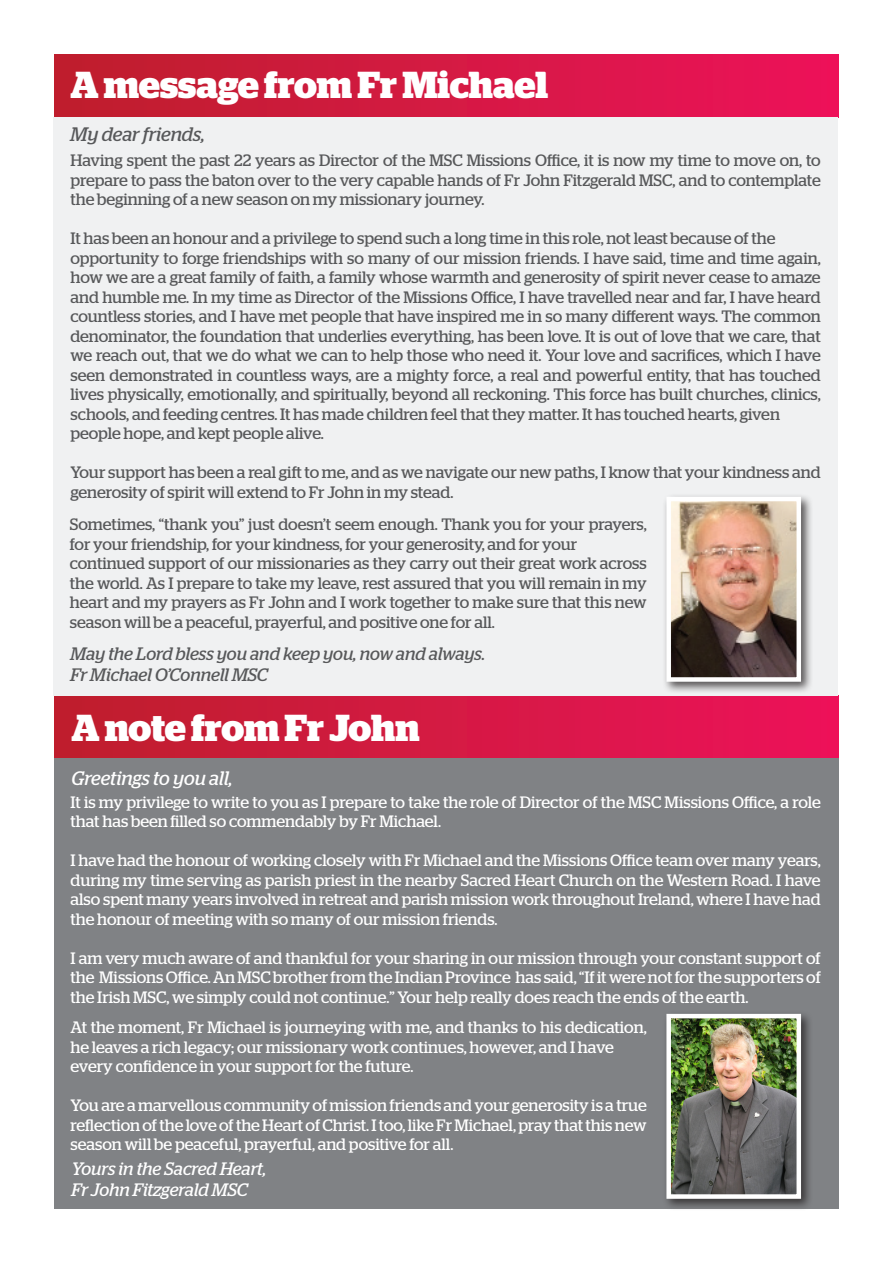
<style>
.page{position:relative;width:893px;height:1263px;background:#fff}
.page>*{position:absolute;margin:0;border:0;box-sizing:border-box;transform-origin:0 0}
.t1{font:700 37.5px "Stag";letter-spacing:-.005em;color:#fff}
.t2{font:italic 19.5px "Stag";color:#fff}
.t3{font:italic 19.5px "Stag";color:#57585a}
.t4{font:italic 18px "Stag";letter-spacing:-.005em;color:#57585a}
.t5{font:italic 18px "Stag";letter-spacing:-.005em;color:#fff}
.t6{font:16.5px/19.5px "Stag";letter-spacing:-.005em;color:#57585a;text-align:justify}
.t7{font:16.5px/19.5px "Stag";letter-spacing:-.005em;color:#fff;text-align:justify}
</style>
<div class="page">
<div style="left:54px;top:696px;width:785px;height:63px;background:linear-gradient(to right,#bd1f2c,#ec125a)"></div>
<div style="left:54px;top:54px;width:785px;height:63px;background:linear-gradient(to right,#bd1f2c,#ec125a)"></div>
<div style="left:54px;top:759px;width:785px;height:450px;background:#808285"></div>
<div style="left:53px;top:117px;width:785px;height:579px;background:#f0f1f2"></div>
<div style="left:662px;top:493px;width:152px;height:201px;background:#231f20;opacity:.75"></div>
<img style="left:671px;top:502px;width:125px;height:175px">
<div style="left:666px;top:497px;width:135px;height:185px;border:4px solid #fff"></div>
<div style="left:662px;top:1010px;width:152px;height:201px;background:#231f20;opacity:.75"></div>
<img style="left:671px;top:1019px;width:125px;height:175px">
<div style="left:666px;top:1014px;width:135px;height:185px;border:4px solid #fff"></div>
<p class="t1" style="left:70px;top:63px;width:479px">A message from Fr Michael</p>
<p class="t3" style="left:70px;top:123px;width:136px">My dear friends,</p>
<p class="t6" style="left:70px;top:150px;width:752px">Having spent the past 22 years as Director of the MSC Missions Office, it is now my time to move on, to prepare to pass the baton over to the very capable hands of Fr John Fitzgerald MSC, and to contemplate the beginning of a new season on my missionary journey.</p>
<p class="t6" style="left:70px;top:228px;width:706px">It has been an honour and a privilege to spend such a long time in this role, not least because of the</p>
<p class="t6" style="left:70px;top:248px;width:752px">opportunity to forge friendships with so many of our mission friends. I have said, time and time again, how we are a great family of faith, a family whose warmth and generosity of spirit never cease to amaze and humble me. In my time as Director of the Missions Office, I have travelled near and far, I have heard countless stories, and I have met people that have inspired me in so many different ways. The common denominator, the foundation that underlies everything, has been love. It is out of love that we care, that we reach out, that we do what we can to help those who need it. Your love and sacrifices, which I have seen demonstrated in countless ways, are a mighty force, a real and powerful entity, that has touched lives physically, emotionally, and spiritually, beyond all reckoning. This force has built churches, clinics, schools, and feeding centres. It has made children feel that they matter. It has touched hearts, given</p>
<p class="t6" style="left:70px;top:423px;width:255px">people hope, and kept people alive.</p>
<p class="t6" style="left:70px;top:462px;width:752px">Your support has been a real gift to me, and as we navigate our new paths, I know that your kindness and generosity of spirit will extend to Fr John in my stead.</p>
<p class="t6" style="left:70px;top:515px;width:578px">Sometimes, “thank you” just doesn’t seem enough. Thank you for your prayers, for your friendship, for your kindness, for your generosity, and for your</p>
<p class="t6" style="left:70px;top:554px;width:578px">continued support of our missionaries as they carry out their great work across the world. As I prepare to take my leave, rest assured that you will remain in my heart and my prayers as Fr John and I work together to make sure that this new season will be a peaceful, prayerful, and positive one for all.</p>
<p class="t4" style="left:70px;top:643px;width:416px">May the Lord bless you and keep you, now and always.</p>
<p class="t4" style="left:70px;top:664px;width:199px">Fr Michael O’Connell MSC</p>
<p class="t1" style="left:71px;top:706px;width:350px">A note from Fr John</p>
<p class="t2" style="left:71px;top:766px;width:163px">Greetings to you all,</p>
<p class="t7" style="left:70px;top:792px;width:752px">It is my privilege to write to you as I prepare to take the role of Director of the MSC Missions Office, a role that has been filled so commendably by Fr Michael.</p>
<p class="t7" style="left:70px;top:851px;width:752px">I have had the honour of working closely with Fr Michael and the Missions Office team over many years, during my time serving as parish priest in the nearby Sacred Heart Church on the Western Road. I have also spent many years involved in retreat and parish mission work throughout Ireland, where I have had the honour of meeting with so many of our mission friends.</p>
<p class="t7" style="left:70px;top:948px;width:752px">I am very much aware of and thankful for your sharing in our mission through your constant support of the Missions Office. An MSC brother from the Indian Province has said, “If it were not for the supporters of the Irish MSC, we simply could not continue.” Your help really does reach the ends of the earth.</p>
<p class="t7" style="left:70px;top:1017px;width:578px">At the moment, Fr Michael is journeying with me, and thanks to his dedication, he leaves a rich legacy; our missionary work continues, however, and I have</p>
<p class="t7" style="left:70px;top:1056px;width:344px">every confidence in your support for the future.</p>
<p class="t7" style="left:70px;top:1095px;width:578px">You are a marvellous community of mission friends and your generosity is a true reflection of the love of the Heart of Christ. I too, like Fr Michael, pray that this new season will be peaceful, prayerful, and positive for all.</p>
<p class="t5" style="left:71px;top:1158px;width:196px">Yours in the Sacred Heart,</p>
<p class="t5" style="left:71px;top:1179px;width:178px">Fr John Fitzgerald MSC</p>
</div>
